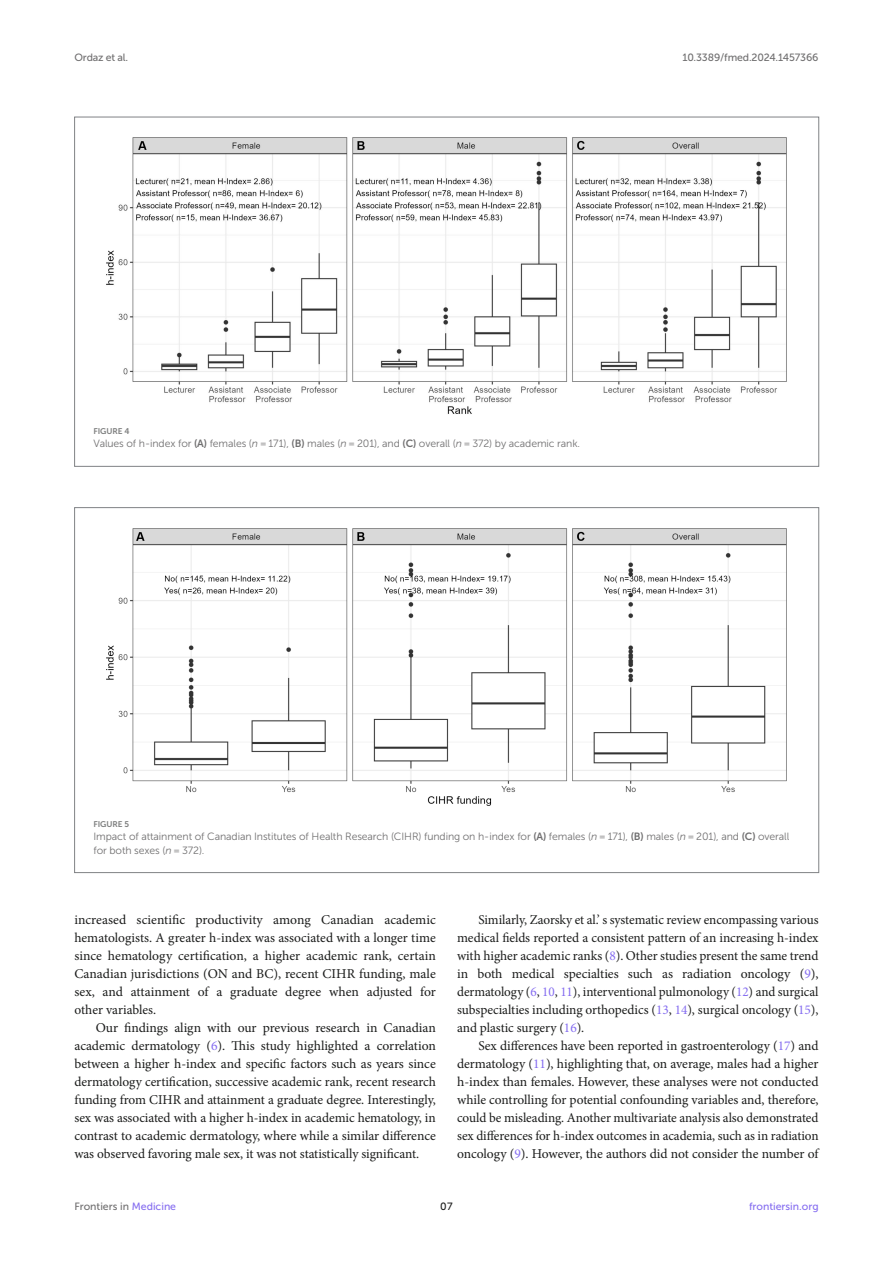
<style>
.page{position:relative;width:893px;height:1263px;background:#fff}
.page>*{position:absolute;margin:0;border:0;box-sizing:border-box;transform-origin:0 0}
.TEXT{font:13.5px/18px "Minion Pro";letter-spacing:-.005em;color:#1b1c1b;text-align:justify}
.TEXT_FLUSH{font:13.5px/18px "Minion Pro";color:#1b1c1b;text-align:justify}
.FIG_LEG{font:10.5px/13.5px "Museo Sans 300";letter-spacing:-.01em;color:#706f70}
.t1{font:10.5px "Museo Sans 500";letter-spacing:-.015em;color:#706f70}
.t2{font:10.5px "Museo Sans 500";color:#856df0}
.t3{font:10.5px "Museo Sans 500";color:#1b1c1b}
.FIG_HD{font:8.25px "Museo Sans 700";letter-spacing:-.01em;color:#7e7f7f}
.s1{font-family:"Museo Sans 700"}
.s2{font-style:italic}
.s3{color:#856df0}
</style>
<div class="page">
<img style="left:106px;top:137px;width:681px;height:277px">
<img style="left:106px;top:528px;width:681px;height:278px">
<p class="t1" style="left:74px;top:51px;width:55px">Ordaz et al.</p>
<p class="t1" style="left:682px;top:51px;width:138px">10.3389/fmed.2024.1457366</p>
<p class="FIG_HD" style="left:94px;top:426px;width:37px">FIGURE 4</p>
<p class="FIG_LEG" style="left:94px;top:437px;width:488px">Values of h-index for <span class="s1">(A)</span> females (<span class="s2">n</span> = 171), <span class="s1">(B)</span> males (<span class="s2">n</span> = 201), and <span class="s1">(C)</span> overall (<span class="s2">n</span> = 372) by academic rank.</p>
<p class="FIG_HD" style="left:94px;top:819px;width:37px">FIGURE 5</p>
<p class="FIG_LEG" style="left:94px;top:830px;width:697px">Impact of attainment of Canadian Institutes of Health Research (CIHR) funding on h-index for <span class="s1">(A)</span> females (<span class="s2">n</span> = 171), <span class="s1">(B)</span> males (<span class="s2">n</span> = 201), and <span class="s1">(C)</span> overall for both sexes (<span class="s2">n</span> = 372).</p>
<p class="TEXT_FLUSH" style="left:74px;top:911px;width:363px">increased scientific productivity among Canadian academic hematologists. A greater h-index was associated with a longer time since hematology certification, a higher academic rank, certain Canadian jurisdictions (ON and BC), recent CIHR funding, male sex, and attainment of a graduate degree when adjusted for other variables.</p>
<p class="TEXT" style="left:74px;top:1019px;width:363px;text-indent:21px">Our findings align with our previous research in Canadian academic dermatology (<span class="s3">6</span>). This study highlighted a correlation between a higher h-index and specific factors such as years since dermatology certification, successive academic rank, recent research funding from CIHR and attainment a graduate degree. Interestingly, sex was associated with a higher h-index in academic hematology, in contrast to academic dermatology, where while a similar difference was observed favoring male sex, it was not statistically significant.</p>
<p class="TEXT" style="left:457px;top:911px;width:363px;text-indent:21px">Similarly, Zaorsky et al.’ s systematic review encompassing various medical fields reported a consistent pattern of an increasing h-index with higher academic ranks (<span class="s3">8</span>). Other studies present the same trend in both medical specialties such as radiation oncology (<span class="s3">9</span>), dermatology (<span class="s3">6</span>, <span class="s3">10</span>, <span class="s3">11</span>), interventional pulmonology (<span class="s3">12</span>) and surgical subspecialties including orthopedics (<span class="s3">13</span>, <span class="s3">14</span>), surgical oncology (<span class="s3">15</span>), and plastic surgery (<span class="s3">16</span>).</p>
<p class="TEXT" style="left:457px;top:1037px;width:363px;text-indent:21px">Sex differences have been reported in gastroenterology (<span class="s3">17</span>) and dermatology (<span class="s3">11</span>), highlighting that, on average, males had a higher h-index than females. However, these analyses were not conducted while controlling for potential confounding variables and, therefore, could be misleading. Another multivariate analysis also demonstrated sex differences for h-index outcomes in academia, such as in radiation oncology (<span class="s3">9</span>). However, the authors did not consider the number of</p>
<p class="t1" style="left:74px;top:1200px;width:103px">Frontiers in <span class="s3">Medicine</span></p>
<p class="t3" style="left:440px;top:1200px;width:14px">07</p>
<p class="t2" style="left:749px;top:1200px;width:71px">frontiersin.org</p>
</div>
